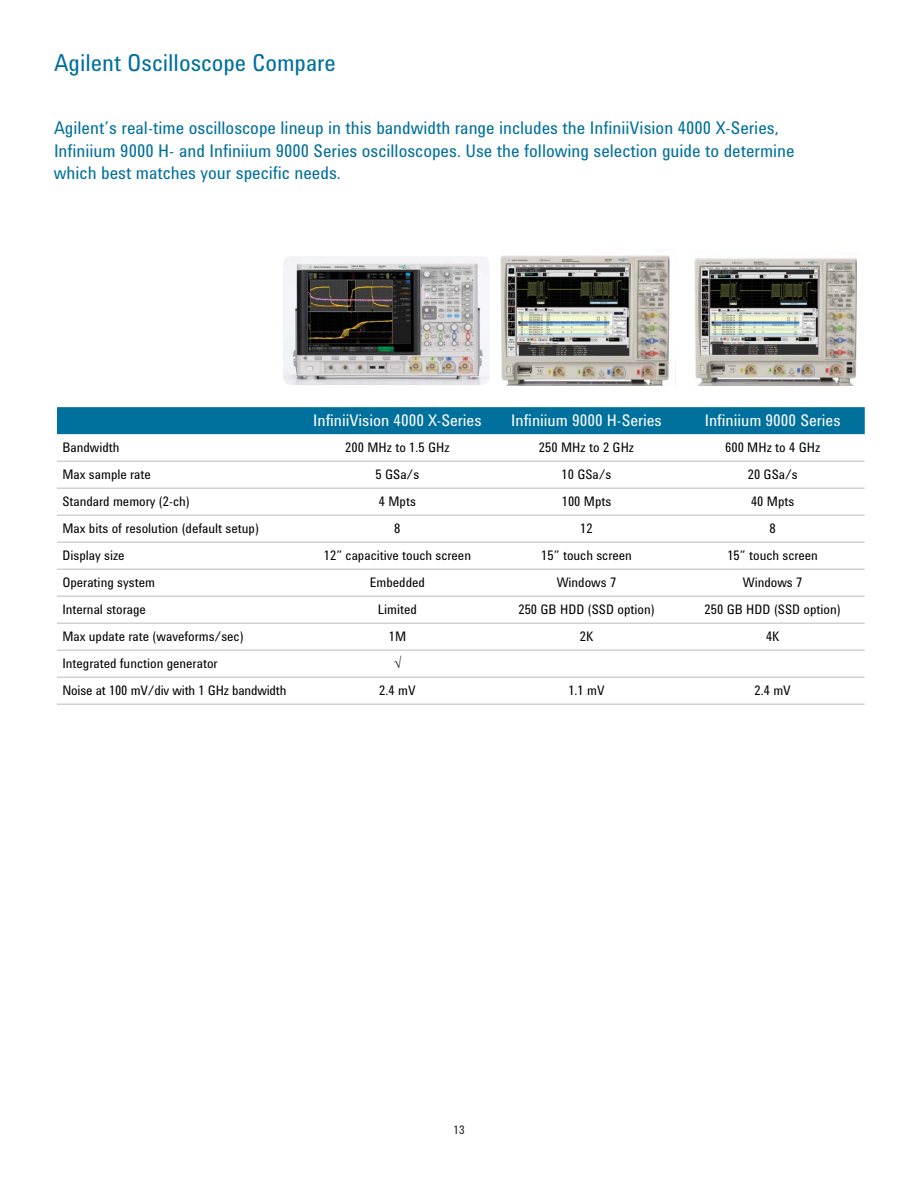
<style>
.page{position:relative;width:918px;height:1188px;background:#fff}
.page>*{position:absolute;margin:0;border:0;box-sizing:border-box;transform-origin:0 0}
.t1{font:24px "Agilent Condensed CFF";color:#00709d}
.t2{font:18px/22.5px "Agilent Condensed CFF";color:#00709d}
.t3{font:16.5px "Agilent Condensed CFF";color:#fff}
.t4{font:13.5px "Agilent Condensed CFF";color:#010202}
.t5{font:12px "Agilent Condensed CFF";color:#231f20}
</style>
<div class="page">
<img style="left:284px;top:256px;width:206px;height:129px;border-radius:9px">
<img style="left:500px;top:255px;width:170px;height:130px">
<img style="left:694px;top:258px;width:163px;height:127px">
<div style="left:57px;top:407px;width:808px;height:27px;background:#00709d"></div>
<hr style="left:57px;top:461px;width:808px;height:1px;background:#babcbe">
<hr style="left:57px;top:488px;width:808px;height:1px;background:#babcbe">
<hr style="left:57px;top:515px;width:808px;height:1px;background:#babcbe">
<hr style="left:57px;top:542px;width:808px;height:1px;background:#babcbe">
<hr style="left:57px;top:569px;width:808px;height:1px;background:#babcbe">
<hr style="left:57px;top:596px;width:808px;height:1px;background:#babcbe">
<hr style="left:57px;top:623px;width:808px;height:1px;background:#babcbe">
<hr style="left:57px;top:650px;width:808px;height:1px;background:#babcbe">
<hr style="left:57px;top:677px;width:808px;height:1px;background:#babcbe">
<hr style="left:57px;top:704px;width:624px;height:1px;background:#babcbe">
<hr style="left:681px;top:704px;width:184px;height:1px;background:#babcbe">
<h1 class="t1" style="left:54px;top:54px;width:283px">Agilent Oscilloscope Compare</h1>
<p class="t2" style="left:54px;top:119px;width:742px">Agilent’s real-time oscilloscope lineup in this bandwidth range includes the InfiniiVision 4000 X-Series,<br>Infiniium 9000 H- and Infiniium 9000 Series oscilloscopes. Use the following selection guide to determine which best matches your specific needs.</p>
<p class="t3" style="left:313px;top:415px;width:170px">InfiniiVision 4000 X-Series</p>
<p class="t3" style="left:511px;top:415px;width:152px">Infiniium 9000 H-Series</p>
<p class="t3" style="left:705px;top:415px;width:137px">Infiniium 9000 Series</p>
<p class="t4" style="left:62px;top:443px;width:59px">Bandwidth</p>
<p class="t4" style="left:345px;top:443px;width:106px">200 MHz to 1.5 GHz</p>
<p class="t4" style="left:539px;top:443px;width:97px">250 MHz to 2 GHz</p>
<p class="t4" style="left:725px;top:443px;width:97px">600 MHz to 4 GHz</p>
<p class="t4" style="left:62px;top:470px;width:90px">Max sample rate</p>
<p class="t4" style="left:376px;top:470px;width:45px">5 GSa/s</p>
<p class="t4" style="left:562px;top:470px;width:51px">10 GSa/s</p>
<p class="t4" style="left:748px;top:470px;width:51px">20 GSa/s</p>
<p class="t4" style="left:62px;top:497px;width:129px">Standard memory (2-ch)</p>
<p class="t4" style="left:379px;top:497px;width:39px">4 Mpts</p>
<p class="t4" style="left:562px;top:497px;width:51px">100 Mpts</p>
<p class="t4" style="left:751px;top:497px;width:45px">40 Mpts</p>
<p class="t4" style="left:62px;top:524px;width:198px">Max bits of resolution (default setup)</p>
<p class="t4" style="left:394px;top:524px;width:8px">8</p>
<p class="t4" style="left:580px;top:524px;width:14px">12</p>
<p class="t4" style="left:770px;top:524px;width:8px">8</p>
<p class="t4" style="left:62px;top:551px;width:64px">Display size</p>
<p class="t4" style="left:324px;top:551px;width:149px">12” capacitive touch screen</p>
<p class="t4" style="left:541px;top:551px;width:92px">15” touch screen</p>
<p class="t4" style="left:727px;top:551px;width:92px">15” touch screen</p>
<p class="t4" style="left:62px;top:578px;width:94px">Operating system</p>
<p class="t4" style="left:370px;top:578px;width:57px">Embedded</p>
<p class="t4" style="left:557px;top:578px;width:61px">Windows 7</p>
<p class="t4" style="left:743px;top:578px;width:61px">Windows 7</p>
<p class="t4" style="left:62px;top:605px;width:85px">Internal storage</p>
<p class="t4" style="left:378px;top:605px;width:40px">Limited</p>
<p class="t4" style="left:518px;top:605px;width:138px">250 GB HDD (SSD option)</p>
<p class="t4" style="left:705px;top:605px;width:138px">250 GB HDD (SSD option)</p>
<p class="t4" style="left:62px;top:632px;width:183px">Max update rate (waveforms/sec)</p>
<p class="t4" style="left:389px;top:632px;width:19px">1M</p>
<p class="t4" style="left:580px;top:632px;width:15px">2K</p>
<p class="t4" style="left:766px;top:632px;width:15px">4K</p>
<p class="t4" style="left:62px;top:659px;width:157px">Integrated function generator</p>
<p class="t4" style="left:394px;top:659px;width:9px">√</p>
<p class="t4" style="left:62px;top:686px;width:226px">Noise at 100 mV/div with 1 GHz bandwidth</p>
<p class="t4" style="left:379px;top:686px;width:38px">2.4 mV</p>
<p class="t4" style="left:568px;top:686px;width:38px">1.1 mV</p>
<p class="t4" style="left:755px;top:686px;width:38px">2.4 mV</p>
<p class="t5" style="left:453px;top:1126px;width:13px">13</p>
</div>
